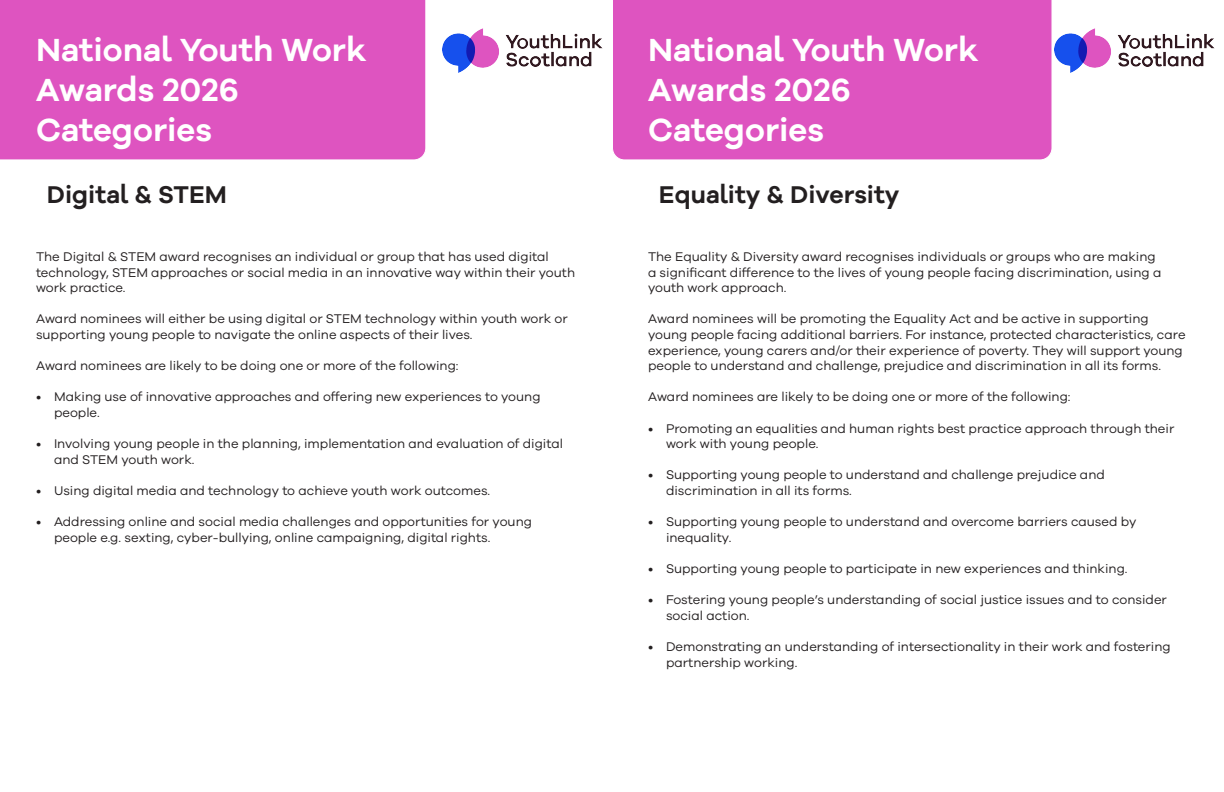
<style>
.page{position:relative;width:1224px;height:792px;background:#fff}
.page>*{position:absolute;margin:0;border:0;box-sizing:border-box;transform-origin:0 0}
.t1{font:600 33px "Galano Grotesque Alt";color:#fff}
.t2{font:600 25px "Galano Grotesque Alt";color:#231f20}
.t3{font:13px/15.6px "Galano Grotesque";color:#231f20}
</style>
<div class="page">
<div style="left:0;top:0;width:426px;height:160px;background:#de54c0"></div>
<img style="left:442px;top:29px;width:160px;height:44px">
<div style="left:613px;top:0;width:439px;height:160px;background:#de54c0"></div>
<img style="left:1054px;top:29px;width:160px;height:44px">
<p class="t1" style="left:36px;top:29px;width:332px">National Youth Work</p>
<p class="t1" style="left:36px;top:69px;width:204px">Awards 2026</p>
<p class="t1" style="left:36px;top:108px;width:178px">Categories</p>
<p class="t2" style="left:47px;top:178px;width:182px">Digital &amp; STEM</p>
<p class="t3" style="left:36px;top:248px;width:541px">The Digital &amp; STEM award recognises an individual or group that has used digital technology, STEM approaches or social media in an innovative way within their youth work practice.</p>
<p class="t3" style="left:36px;top:311px;width:533px">Award nominees will either be using digital or STEM technology within youth work or supporting young people to navigate the online aspects of their lives.</p>
<p class="t3" style="left:36px;top:358px;width:424px">Award nominees are likely to be doing one or more of the following:</p>
<p class="t3" style="left:54px;top:389px;width:488px;text-indent:-18px">• Making use of innovative approaches and offering new experiences to young people.</p>
<p class="t3" style="left:54px;top:436px;width:510px;text-indent:-18px">• Involving young people in the planning, implementation and evaluation of digital and STEM youth work.</p>
<p class="t3" style="left:36px;top:482px;width:456px">• Using digital media and technology to achieve youth work outcomes.</p>
<p class="t3" style="left:54px;top:514px;width:480px;text-indent:-18px">• Addressing online and social media challenges and opportunities for young people e.g. sexting, cyber-bullying, online campaigning, digital rights.</p>
<p class="t1" style="left:648px;top:29px;width:332px">National Youth Work</p>
<p class="t1" style="left:648px;top:69px;width:204px">Awards 2026</p>
<p class="t1" style="left:648px;top:108px;width:178px">Categories</p>
<p class="t2" style="left:659px;top:178px;width:242px">Equality &amp; Diversity</p>
<p class="t3" style="left:648px;top:248px;width:515px">The Equality &amp; Diversity award recognises individuals or groups who are making a significant difference to the lives of young people facing discrimination, using a youth work approach.</p>
<p class="t3" style="left:648px;top:311px;width:539px">Award nominees will be promoting the Equality Act and be active in supporting young people facing additional barriers. For instance, protected characteristics, care experience, young carers and/or their experience of poverty. They will support young people to understand and challenge, prejudice and discrimination in all its forms.</p>
<p class="t3" style="left:648px;top:389px;width:424px">Award nominees are likely to be doing one or more of the following:</p>
<p class="t3" style="left:666px;top:420px;width:510px;text-indent:-18px">• Promoting an equalities and human rights best practice approach through their work with young people.</p>
<p class="t3" style="left:666px;top:467px;width:440px;text-indent:-18px">• Supporting young people to understand and challenge prejudice and discrimination in all its forms.</p>
<p class="t3" style="left:666px;top:514px;width:472px;text-indent:-18px">• Supporting young people to understand and overcome barriers caused by inequality.</p>
<p class="t3" style="left:648px;top:560px;width:481px">• Supporting young people to participate in new experiences and thinking.</p>
<p class="t3" style="left:666px;top:592px;width:503px;text-indent:-18px">• Fostering young people’s understanding of social justice issues and to consider social action.</p>
<p class="t3" style="left:666px;top:638px;width:506px;text-indent:-18px">• Demonstrating an understanding of intersectionality in their work and fostering partnership working.</p>
</div>
